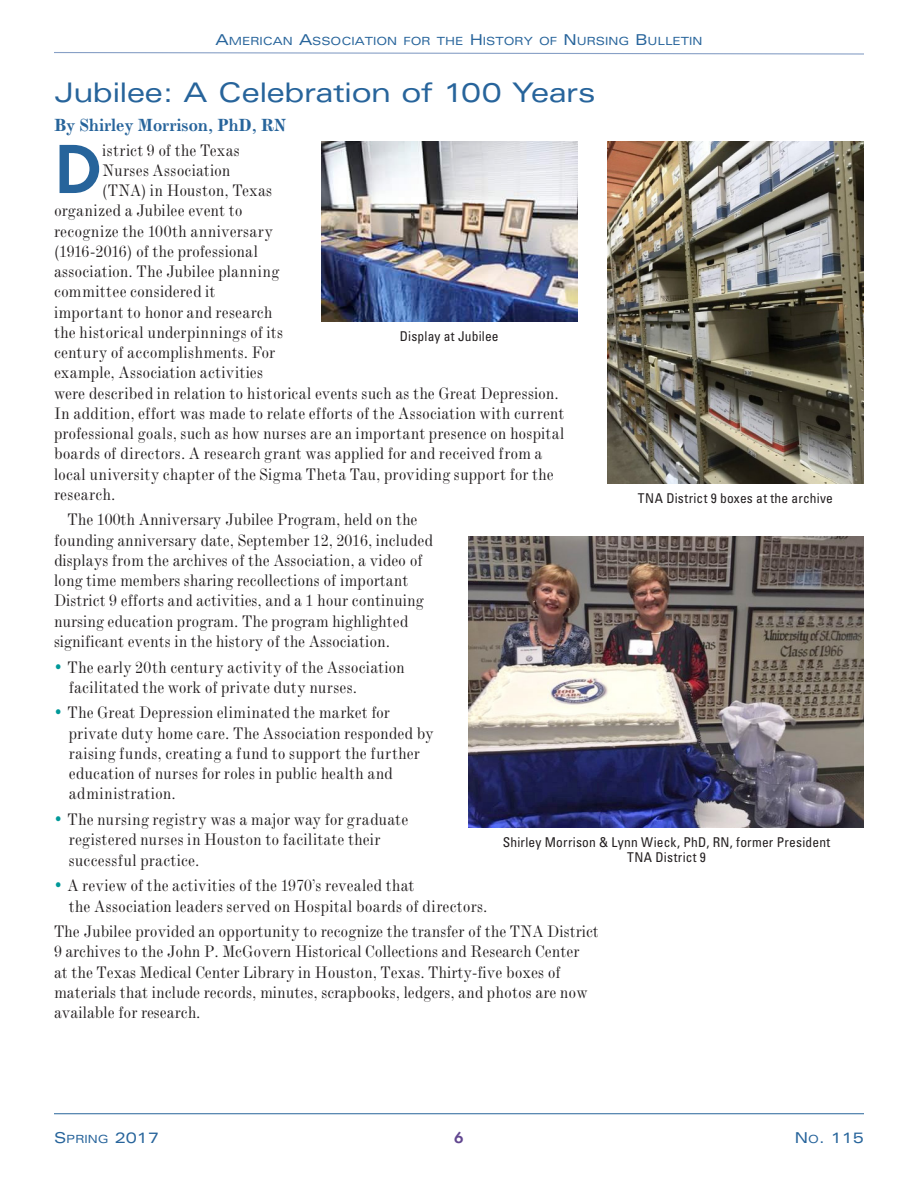
<style>
.page{position:relative;width:918px;height:1188px;background:#fff}
.page>*{position:absolute;margin:0;border:0;box-sizing:border-box;transform-origin:0 0}
.body_drop_cap{font:600 72.15px "Futura T";color:#27649b}
.headline18{font:expanded 27px "Univers";letter-spacing:-.02em;color:#27649b}
.body{font:condensed 18px/20.2px "Modern";color:#231f20}
.body_drop_cap-2{font:condensed 18px "Modern";letter-spacing:.01em;color:#231f20}
.body_drop_cap-3{font:condensed 18px "Modern";letter-spacing:-.01em;color:#231f20}
.byline{font:700 18px "Modern";color:#27649b}
.t1{font:600 16.5px "Futura T";color:#624790}
.t2{font:expanded 15px "Univers";color:#27649b}
.t3{font:condensed 13.5px/15px "Univers";letter-spacing:.015em;color:#231f20;text-align:center}
.t4{font:expanded 11.25px "Univers";color:#27649b}
.s1{font-size:15px}
.s2{font-weight:700;font-stretch:normal;color:#099}
.s3{font-size:11.25px}
</style>
<div class="page">
<svg style="left:54px;top:52px;width:810px;height:3px"></svg>
<hr style="left:54px;top:1113px;width:810px;height:1px;background:#27649b">
<img style="left:608px;top:142px;width:256px;height:341px">
<img style="left:321px;top:141px;width:257px;height:180px">
<img style="left:469px;top:537px;width:395px;height:290px">
<p class="t4" style="left:215px;top:34px;width:489px"><span class="s1">A</span>MERICAN <span class="s1">A</span>SSOCIATION FOR THE <span class="s1">H</span> ISTORY OF <span class="s1">N</span> URSING <span class="s1">B</span>ULLETIN</p>
<p class="headline18" style="left:54px;top:77px;width:543px">Jubilee: A Celebration of 100 Years</p>
<p class="byline" style="left:54px;top:114px;width:234px">By Shirley Morrison, PhD, RN</p>
<p class="body_drop_cap" style="left:54px;top:126px;width:50px">D</p>
<p class="body_drop_cap-2" style="left:102px;top:140px;width:139px">istrict 9 of the Texas</p>
<p class="body_drop_cap-2" style="left:102px;top:160px;width:130px">Nurses Association</p>
<p class="body_drop_cap-2" style="left:102px;top:180px;width:172px">(TNA) in Houston, Texas</p>
<p class="body_drop_cap-2" style="left:54px;top:201px;width:190px">organized a Jubilee event to</p>
<p class="body_drop_cap-2" style="left:54px;top:221px;width:220px">recognize the 100th anniversary</p>
<p class="body_drop_cap-3" style="left:54px;top:241px;width:205px">(1916-2016) of the professional</p>
<p class="body_drop_cap-2" style="left:54px;top:261px;width:227px">association. The Jubilee planning</p>
<p class="body_drop_cap-2" style="left:54px;top:282px;width:163px">committee considered it</p>
<p class="body_drop_cap-2" style="left:54px;top:302px;width:220px">important to honor and research</p>
<p class="body_drop_cap-2" style="left:54px;top:322px;width:231px">the historical underpinnings of its</p>
<p class="body_drop_cap-2" style="left:54px;top:342px;width:223px">century of accomplishments. For</p>
<p class="body_drop_cap-2" style="left:54px;top:363px;width:211px">example, Association activities</p>
<p class="body_drop_cap-2" style="left:54px;top:383px;width:506px">were described in relation to historical events such as the Great Depression.</p>
<p class="body_drop_cap-2" style="left:54px;top:403px;width:512px">In addition, effort was made to relate efforts of the Association with current</p>
<p class="body_drop_cap-2" style="left:54px;top:423px;width:512px">professional goals, such as how nurses are an important presence on hospital</p>
<p class="body_drop_cap-2" style="left:54px;top:444px;width:490px">boards of directors. A research grant was applied for and received from a</p>
<p class="body_drop_cap-2" style="left:54px;top:464px;width:501px">local university chapter of the Sigma Theta Tau, providing support for the</p>
<p class="body_drop_cap-2" style="left:54px;top:484px;width:63px">research.</p>
<p class="body" style="left:54px;top:510px;width:380px;text-indent:14px">The 100th Anniversary Jubilee Program, held on the founding anniversary date, September 12, 2016, included displays from the archives of the Association, a video of long time members sharing recollections of important District 9 efforts and activities, and a 1 hour continuing nursing education program. The program highlighted significant events in the history of the Association.</p>
<p class="body" style="left:69px;top:657px;width:337px;text-indent:-14px"><span class="s2">•</span> The early 20th century activity of the Association facilitated the work of private duty nurses.</p>
<p class="body" style="left:69px;top:703px;width:366px;text-indent:-14px"><span class="s2">•</span> The Great Depression eliminated the market for private duty home care. The Association responded by raising funds, creating a fund to support the further education of nurses for roles in public health and administration.</p>
<p class="body" style="left:69px;top:809px;width:341px;text-indent:-14px"><span class="s2">•</span> The nursing registry was a major way for graduate registered nurses in Houston to facilitate their successful practice.</p>
<p class="body" style="left:69px;top:876px;width:420px;text-indent:-14px"><span class="s2">•</span> A review of the activities of the 1970’s revealed that<br>the Association leaders served on Hospital boards of directors.</p>
<p class="body" style="left:54px;top:921px;width:546px">The Jubilee provided an opportunity to recognize the transfer of the TNA District 9 archives to the John P. McGovern Historical Collections and Research Center<br>at the Texas Medical Center Library in Houston, Texas. Thirty-five boxes of materials that include records, minutes, scrapbooks, ledgers, and photos are now available for research.</p>
<p class="t3" style="left:400px;top:328px;width:100px">Display at Jubilee</p>
<p class="t3" style="left:638px;top:490px;width:197px">TNA District 9 boxes at the archive</p>
<p class="t3" style="left:503px;top:835px;width:329px">Shirley Morrison &amp; Lynn Wieck, PhD, RN, former President<br>TNA District 9</p>
<p class="t2" style="left:54px;top:1128px;width:107px">S<span class="s3">PRING</span> 2017</p>
<p class="t1" style="left:454px;top:1128px;width:11px">6</p>
<p class="t2" style="left:795px;top:1128px;width:71px">N<span class="s3">O</span>. 115</p>
</div>
